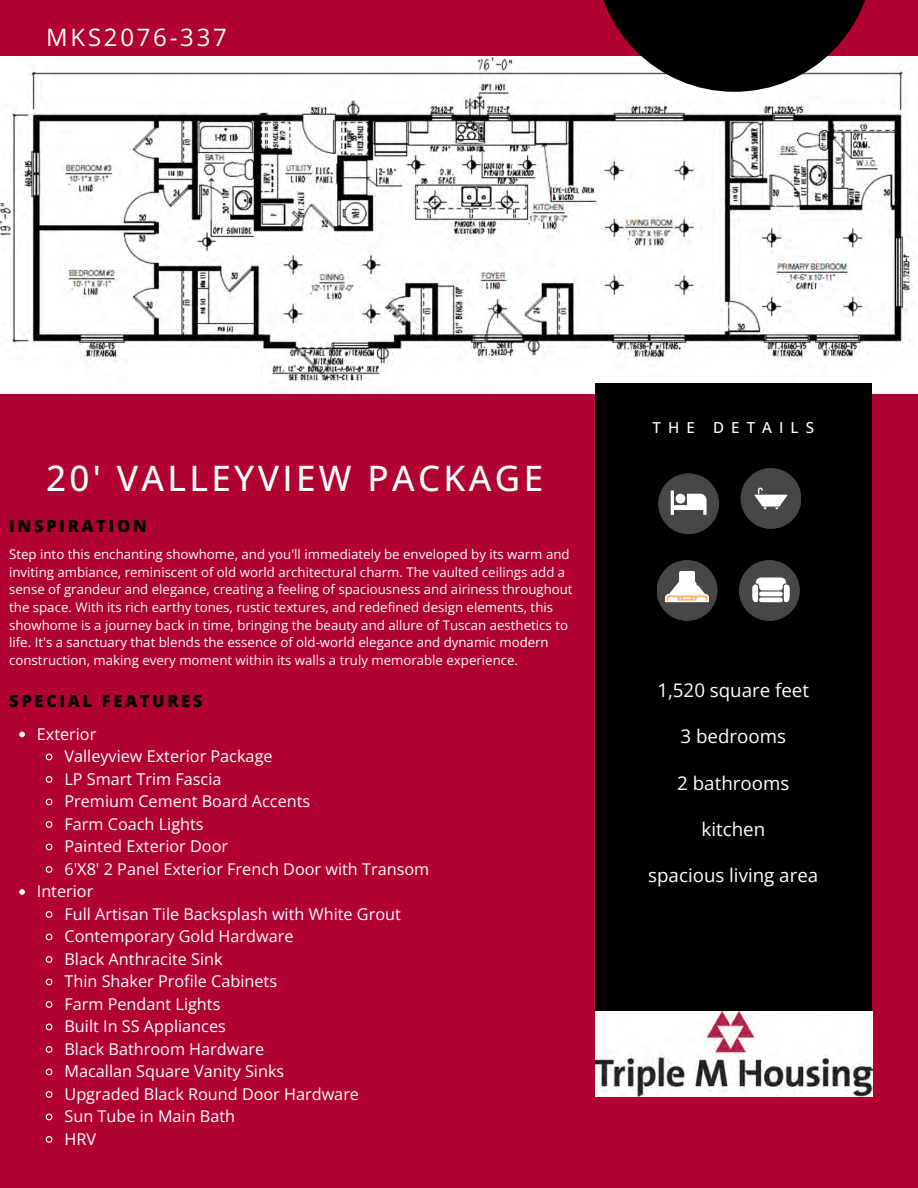
<style>
.page{position:relative;width:918px;height:1188px;background:#b10133}
.page>*{position:absolute;margin:0;border:0;box-sizing:border-box;transform-origin:0 0}
.t1{font:500 35.1px "Open Sans";letter-spacing:.095em;color:#fff}
.t2{font:24px "Open Sans";letter-spacing:.115em;color:#fff}
.t3{font:18.75px "Open Sans";color:#fff}
.t4{font:800 16.65px "Open Sans";letter-spacing:.155em;color:#000}
.t5{font:16.2px "Open Sans";color:#fff}
.t6{font:500 15.15px "Open Sans";letter-spacing:.465em;color:#fff}
.t7{font:13.2px/17.7px "Open Sans";color:#fff}
</style>
<div class="page">
<img style="left:0;top:57px;width:918px;height:336px">
<svg style="left:595px;top:0;width:278px;height:92px;background:#47343a"></svg>
<div style="left:595px;top:384px;width:277px;height:711px;background:#000"></div>
<div style="left:658px;top:473px;width:61px;height:61px;background:#474747;border-radius:50%"></div>
<svg style="left:671px;top:490px;width:36px;height:25px"></svg>
<div style="left:741px;top:468px;width:60px;height:61px;background:#474747;border-radius:50%"></div>
<svg style="left:754px;top:488px;width:34px;height:21px"></svg>
<div style="left:739px;top:560px;width:61px;height:61px;background:#474747;border-radius:50%"></div>
<svg style="left:752px;top:578px;width:38px;height:24px"></svg>
<svg style="left:657px;top:560px;width:61px;height:61px;background:#454545"></svg>
<svg style="left:665px;top:571px;width:44px;height:31px"></svg>
<img style="left:595px;top:1012px;width:277px;height:84px">
<svg style="left:19px;top:732px;width:6px;height:5px"></svg>
<svg style="left:45px;top:753px;width:8px;height:8px"></svg>
<svg style="left:45px;top:776px;width:8px;height:7px"></svg>
<svg style="left:45px;top:798px;width:8px;height:8px"></svg>
<svg style="left:45px;top:821px;width:8px;height:7px"></svg>
<svg style="left:45px;top:843px;width:8px;height:8px"></svg>
<svg style="left:45px;top:866px;width:8px;height:7px"></svg>
<svg style="left:19px;top:889px;width:6px;height:6px"></svg>
<svg style="left:45px;top:911px;width:8px;height:7px"></svg>
<svg style="left:45px;top:933px;width:8px;height:8px"></svg>
<svg style="left:45px;top:956px;width:8px;height:7px"></svg>
<svg style="left:45px;top:978px;width:8px;height:8px"></svg>
<svg style="left:45px;top:1001px;width:8px;height:7px"></svg>
<svg style="left:45px;top:1023px;width:8px;height:8px"></svg>
<svg style="left:45px;top:1046px;width:8px;height:7px"></svg>
<svg style="left:45px;top:1068px;width:8px;height:8px"></svg>
<svg style="left:45px;top:1091px;width:8px;height:7px"></svg>
<svg style="left:45px;top:1113px;width:8px;height:8px"></svg>
<svg style="left:45px;top:1136px;width:8px;height:7px"></svg>
<p class="t2" style="left:46px;top:20px;width:182px">MKS2076-337</p>
<p class="t1" style="left:46px;top:453px;width:498px">20' VALLEYVIEW PACKAGE</p>
<p class="t4" style="left:9px;top:514px;width:139px">INSPIRATION</p>
<p class="t7" style="left:9px;top:545px;width:565px">Step into this enchanting showhome, and you'll immediately be enveloped by its warm and inviting ambiance, reminiscent of old world architectural charm. The vaulted ceilings add a sense of grandeur and elegance, creating a feeling of spaciousness and airiness throughout the space. With its rich earthy tones, rustic textures, and redefined design elements, this showhome is a journey back in time, bringing the beauty and allure of Tuscan aesthetics to life. It's a sanctuary that blends the essence of old-world elegance and dynamic modern construction, making every moment within its walls a truly memorable experience.</p>
<p class="t4" style="left:9px;top:689px;width:195px">SPECIAL FEATURES</p>
<p class="t5" style="left:37px;top:722px;width:61px">Exterior</p>
<p class="t5" style="left:64px;top:745px;width:210px">Valleyview Exterior Package</p>
<p class="t5" style="left:64px;top:767px;width:159px">LP Smart Trim Fascia</p>
<p class="t5" style="left:64px;top:790px;width:247px">Premium Cement Board Accents</p>
<p class="t5" style="left:64px;top:812px;width:141px">Farm Coach Lights</p>
<p class="t5" style="left:64px;top:835px;width:165px">Painted Exterior Door</p>
<p class="t5" style="left:64px;top:857px;width:366px">6'X8' 2 Panel Exterior French Door with Transom</p>
<p class="t5" style="left:37px;top:880px;width:58px">Interior</p>
<p class="t5" style="left:64px;top:902px;width:338px">Full Artisan Tile Backsplash with White Grout</p>
<p class="t5" style="left:64px;top:925px;width:231px">Contemporary Gold Hardware</p>
<p class="t5" style="left:64px;top:947px;width:160px">Black Anthracite Sink</p>
<p class="t5" style="left:64px;top:970px;width:214px">Thin Shaker Profile Cabinets</p>
<p class="t5" style="left:64px;top:992px;width:157px">Farm Pendant Lights</p>
<p class="t5" style="left:64px;top:1015px;width:163px">Built In SS Appliances</p>
<p class="t5" style="left:64px;top:1037px;width:201px">Black Bathroom Hardware</p>
<p class="t5" style="left:64px;top:1060px;width:221px">Macallan Square Vanity Sinks</p>
<p class="t5" style="left:64px;top:1082px;width:296px">Upgraded Black Round Door Hardware</p>
<p class="t5" style="left:64px;top:1105px;width:172px">Sun Tube in Main Bath</p>
<p class="t5" style="left:64px;top:1127px;width:33px">HRV</p>
<p class="t6" style="left:653px;top:417px;width:163px">THE DETAILS</p>
<p class="t3" style="left:657px;top:677px;width:153px">1,520 square feet</p>
<p class="t3" style="left:681px;top:723px;width:107px">3 bedrooms</p>
<p class="t3" style="left:677px;top:770px;width:113px">2 bathrooms</p>
<p class="t3" style="left:702px;top:816px;width:65px">kitchen</p>
<p class="t3" style="left:648px;top:862px;width:171px">spacious living area</p>
</div>
